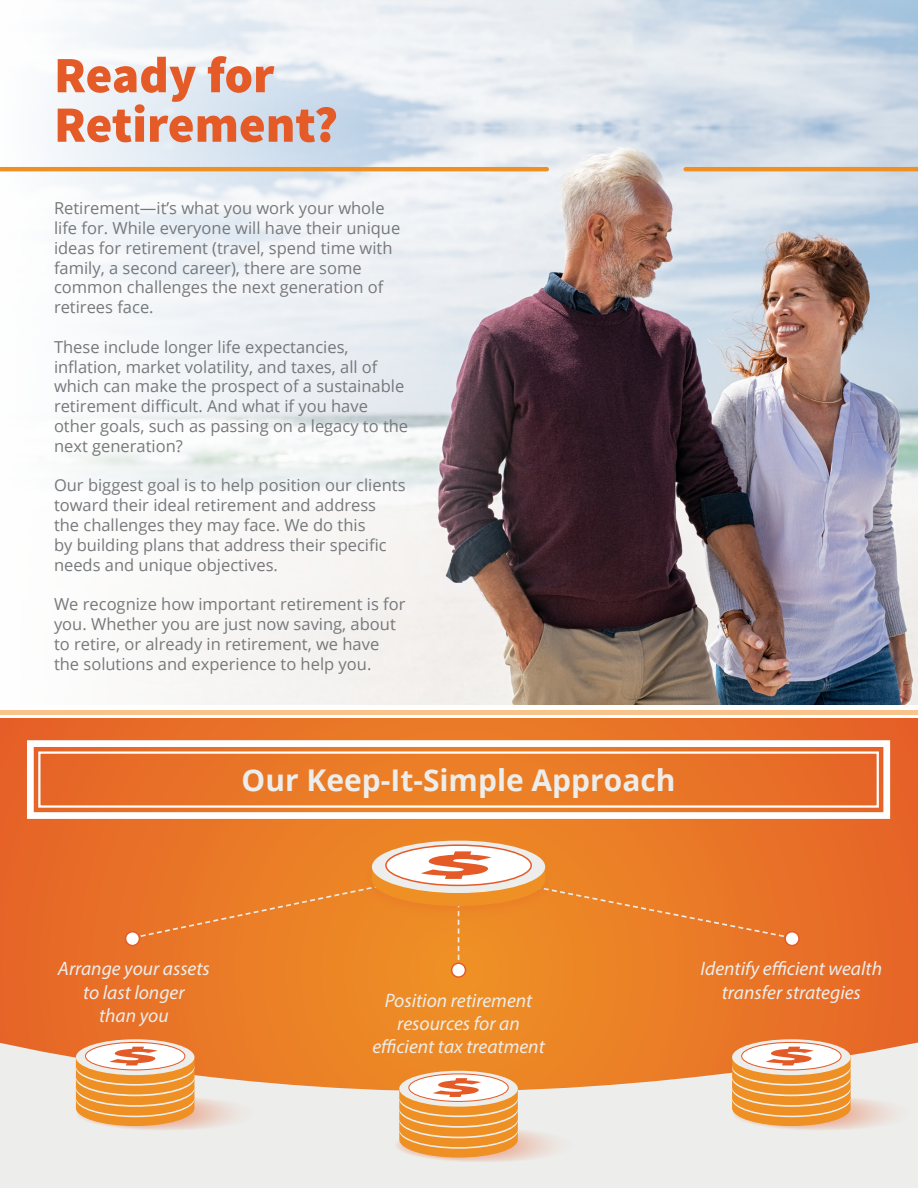
<style>
.page{position:relative;width:918px;height:1188px;background:#fff}
.page>*{position:absolute;margin:0;border:0;box-sizing:border-box;transform-origin:0 0}
.t1{font:900 51px "Source Sans Pro";color:#e45b28}
.t2{font:700 30px "Open Sans";color:#ededeb}
.t3{font:italic 19.5px/23.4px "Myriad Pro";color:#ededeb;text-align:center}
.Body{font:16.5px/19.8px "Open Sans";color:#76787b}
</style>
<div class="page">
<img style="left:0;top:0;width:918px;height:705px">
<svg style="left:0;top:719px;width:918px;height:321px;background:#e87426"></svg>
<svg style="left:0;top:1040px;width:918px;height:148px;background:#ecd2bb"></svg>
<svg style="left:24px;top:737px;width:870px;height:85px;background:#ec8d4e"></svg>
<div style="left:38px;top:751px;width:841px;height:57px;border:2px solid #fff"></div>
<div style="left:372px;top:841px;width:173px;height:52px;background:#ededeb;border-radius:50%"></div>
<svg style="left:386px;top:845px;width:145px;height:40px"></svg>
<div style="left:385px;top:844px;width:147px;height:42px;border:2px solid #e45b28;border-radius:50%"></div>
<svg style="left:131px;top:851px;width:663px;height:118px;background:#eb8634"></svg>
<svg style="left:733px;top:1097px;width:182px;height:33px;background:#ebdad2"></svg>
<div style="left:732px;top:1096px;width:183px;height:35px;border:2px solid #ef9024;border-radius:50%"></div>
<svg style="left:395px;top:1129px;width:182px;height:33px"></svg>
<div style="left:394px;top:1128px;width:183px;height:34px;border:2px solid #ef9024;border-radius:50%"></div>
<svg style="left:399px;top:1071px;width:119px;height:36px"></svg>
<svg style="left:409px;top:1074px;width:99px;height:27px"></svg>
<div style="left:408px;top:1073px;width:101px;height:29px;border:1px solid #e45b28;border-radius:50%"></div>
<svg style="left:399px;top:1078px;width:119px;height:80px;background:#f0b070"></svg>
<svg style="left:732px;top:1039px;width:119px;height:36px"></svg>
<svg style="left:742px;top:1042px;width:99px;height:28px"></svg>
<div style="left:741px;top:1042px;width:101px;height:28px;border:1px solid #e45b28;border-radius:50%"></div>
<svg style="left:732px;top:1047px;width:119px;height:79px;background:#efb06f"></svg>
<svg style="left:77px;top:1097px;width:182px;height:33px;background:#ebd9d1"></svg>
<div style="left:76px;top:1096px;width:183px;height:35px;border:2px solid #ef9024;border-radius:50%"></div>
<svg style="left:76px;top:1039px;width:118px;height:36px"></svg>
<svg style="left:85px;top:1042px;width:100px;height:28px"></svg>
<div style="left:85px;top:1042px;width:100px;height:28px;border:1px solid #e45b28;border-radius:50%"></div>
<svg style="left:76px;top:1047px;width:118px;height:79px;background:#f0b06f"></svg>
<div style="left:452px;top:963px;width:13px;height:14px;background:#fff;border-radius:50%"></div>
<div style="left:451px;top:962px;width:15px;height:16px;border:2px solid #e45b28;border-radius:50%"></div>
<div style="left:785px;top:932px;width:14px;height:14px;background:#fff;border-radius:50%"></div>
<div style="left:784px;top:931px;width:16px;height:15px;border:2px solid #e45b28;border-radius:50%"></div>
<div style="left:126px;top:932px;width:13px;height:14px;background:#fff;border-radius:50%"></div>
<div style="left:125px;top:931px;width:15px;height:15px;border:2px solid #e45b28;border-radius:50%"></div>
<div style="left:0;top:710px;width:918px;height:5px;background:#f8c48b"></div>
<hr style="left:0;top:167px;width:549px;height:4px;background:#ef9024">
<svg style="left:684px;top:167px;width:234px;height:4px"></svg>
<p class="t1" style="left:54px;top:40px;width:222px">Ready for</p>
<p class="t1" style="left:54px;top:90px;width:286px">Retirement?</p>
<p class="Body" style="left:54px;top:198px;width:348px">Retirement—it’s what you work your whole life for. While everyone will have their unique ideas for retirement (travel, spend time with family, a second career), there are some common challenges the next generation of retirees face.</p>
<p class="Body" style="left:54px;top:336px;width:356px">These include longer life expectancies, inflation, market volatility, and taxes, all of which can make the prospect of a sustainable retirement difficult. And what if you have other goals, such as passing on a legacy to the next generation?</p>
<p class="Body" style="left:54px;top:475px;width:353px">Our biggest goal is to help position our clients toward their ideal retirement and address<br>the challenges they may face. We do this<br>by building plans that address their specific needs and unique objectives.</p>
<p class="Body" style="left:54px;top:594px;width:353px">We recognize how important retirement is for you. Whether you are just now saving, about to retire, or already in retirement, we have the solutions and experience to help you.</p>
<p class="t2" style="left:242px;top:759px;width:435px">Our Keep-It-Simple Approach</p>
<p class="t3" style="left:58px;top:957px;width:154px">Arrange your assets</p>
<p class="t3" style="left:83px;top:980px;width:103px">to last longer</p>
<p class="t3" style="left:99px;top:1003px;width:71px">than you</p>
<p class="t3" style="left:372px;top:988px;width:174px">Position retirement resources for an efficient tax treatment</p>
<p class="t3" style="left:701px;top:957px;width:183px">Identify efficient wealth transfer strategies</p>
</div>
